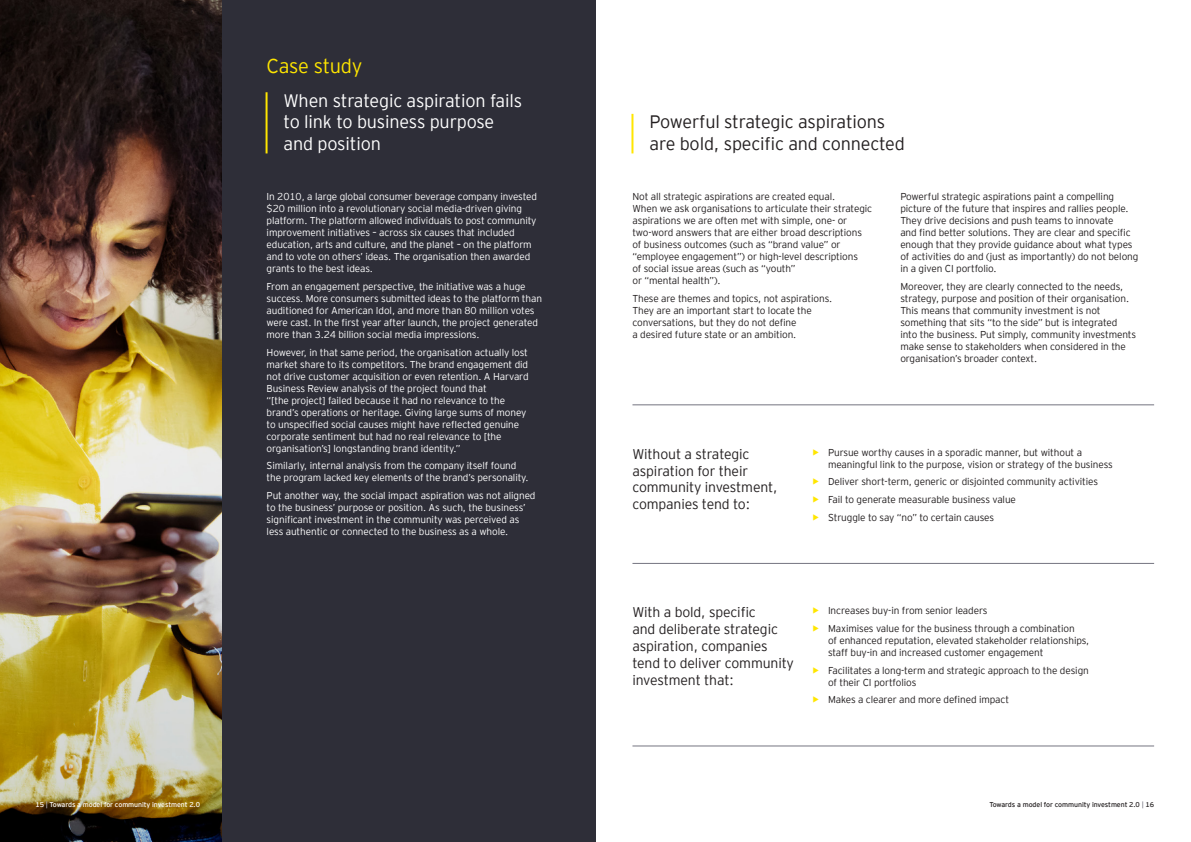
<style>
.page{position:relative;width:1191px;height:842px;background:#fff}
.page>*{position:absolute;margin:0;border:0;box-sizing:border-box;transform-origin:0 0}
._20pt_copy{font:300 20px "EY Interstate";letter-spacing:-.02em;color:#ffe600}
.SH1{font:300 18px/21.6px "EY Interstate";letter-spacing:-.01em;color:#fff}
.SH1-2{font:300 18px/21.6px "EY Interstate";letter-spacing:-.01em;color:#231f20}
.SH2{font:300 14px/16.8px "EY Interstate";letter-spacing:-.01em;color:#231f20}
.Body{font:300 10px/12px "EY Interstate";letter-spacing:-.01em;color:#fff}
.Body-2{font:300 10px/12px "EY Interstate";letter-spacing:-.01em;color:#231f20}
.Bullet-yellow{font:300 10px/12px "EY Interstate";letter-spacing:-.01em;color:#231f20}
.t1{font:7px "EY Interstate";letter-spacing:-.01em;color:#fff}
.t2{font:7px "EY Interstate";letter-spacing:-.01em;color:#231f20}
.s1{color:#c4c4cd}
.s2{color:#747480}
</style>
<div class="page">
<div style="left:0;top:0;width:595px;height:842px;background:#2e2e38"></div>
<hr style="left:265px;top:92px;width:2px;height:61px;background:#ffe600">
<img style="left:0;top:0;width:221px;height:842px">
<hr style="left:631px;top:114px;width:2px;height:39px;background:#ffe600">
<hr style="left:632px;top:405px;width:522px;height:1px;background:#747480">
<hr style="left:632px;top:563px;width:522px;height:1px;background:#747480">
<hr style="left:632px;top:746px;width:522px;height:1px;background:#747480">
<p class="_20pt_copy" style="left:266px;top:51px;width:97px">Case study</p>
<h2 class="SH1" style="left:283px;top:88px;width:240px">When strategic aspiration fails to link to business purpose and position</h2>
<p class="Body" style="left:267px;top:190px;width:272px">In 2010, a large global consumer beverage company invested $20 million into a revolutionary social media-driven giving platform. The platform allowed individuals to post community improvement initiatives – across six causes that included education, arts and culture, and the planet – on the platform and to vote on others’ ideas. The organisation then awarded grants to the best ideas.</p>
<p class="Body" style="left:267px;top:280px;width:277px">From an engagement perspective, the initiative was a huge success. More consumers submitted ideas to the platform than auditioned for American Idol, and more than 80 million votes were cast. In the first year after launch, the project generated more than 3.24 billion social media impressions.</p>
<p class="Body" style="left:267px;top:346px;width:263px">However, in that same period, the organisation actually lost market share to its competitors. The brand engagement did not drive customer acquisition or even retention. A Harvard Business Review analysis of the project found that<br>“[the project] failed because it had no relevance to the brand’s operations or heritage. Giving large sums of money to unspecified social causes might have reflected genuine corporate sentiment but had no real relevance to [the organisation’s] longstanding brand identity.”</p>
<p class="Body" style="left:267px;top:459px;width:263px">Similarly, internal analysis from the company itself found the program lacked key elements of the brand’s personality.</p>
<p class="Body" style="left:267px;top:489px;width:270px">Put another way, the social impact aspiration was not aligned to the business’ purpose or position. As such, the business’ significant investment in the community was perceived as less authentic or connected to the business as a whole.</p>
<h2 class="SH1-2" style="left:649px;top:110px;width:257px">Powerful strategic aspirations are bold, specific and connected</h2>
<p class="Body-2" style="left:632px;top:190px;width:241px">Not all strategic aspirations are created equal.<br>When we ask organisations to articulate their strategic aspirations we are often met with simple, one- or two-word answers that are either broad descriptions of business outcomes (such as “brand value” or “employee engagement”) or high-level descriptions<br>of social issue areas (such as “youth”<br>or “mental health”).</p>
<p class="Body-2" style="left:632px;top:292px;width:201px">These are themes and topics, not aspirations.<br>They are an important start to locate the conversations, but they do not define<br>a desired future state or an ambition.</p>
<p class="Body-2" style="left:900px;top:190px;width:239px">Powerful strategic aspirations paint a compelling picture of the future that inspires and rallies people.<br>They drive decisions and push teams to innovate<br>and find better solutions. They are clear and specific enough that they provide guidance about what types of activities do and (just as importantly) do not belong in a given CI portfolio.</p>
<p class="Body-2" style="left:900px;top:280px;width:237px">Moreover, they are clearly connected to the needs, strategy, purpose and position of their organisation.<br>This means that community investment is not something that sits “to the side” but is integrated into the business. Put simply, community investments make sense to stakeholders when considered in the organisation’s broader context.</p>
<h3 class="SH2" style="left:632px;top:445px;width:146px">Without a strategic aspiration for their community investment, companies tend to:</h3>
<p class="Bullet-yellow" style="left:828px;top:445px;width:286px">Pursue worthy causes in a sporadic manner, but without a meaningful link to the purpose, vision or strategy of the business</p>
<p class="Bullet-yellow" style="left:828px;top:475px;width:272px">Deliver short-term, generic or disjointed community activities</p>
<p class="Bullet-yellow" style="left:828px;top:493px;width:189px">Fail to generate measurable business value</p>
<p class="Bullet-yellow" style="left:828px;top:510px;width:168px">Struggle to say “no” to certain causes</p>
<h3 class="SH2" style="left:632px;top:603px;width:163px">With a bold, specific<br>and deliberate strategic aspiration, companies tend to deliver community investment that:</h3>
<p class="Bullet-yellow" style="left:828px;top:604px;width:161px">Increases buy-in from senior leaders</p>
<p class="Bullet-yellow" style="left:828px;top:622px;width:263px">Maximises value for the business through a combination<br>of enhanced reputation, elevated stakeholder relationships, staff buy-in and increased customer engagement</p>
<p class="Bullet-yellow" style="left:828px;top:663px;width:262px">Facilitates a long-term and strategic approach to the design of their CI portfolios</p>
<p class="Bullet-yellow" style="left:828px;top:693px;width:182px">Makes a clearer and more defined impact</p>
<p class="t1" style="left:35px;top:799px;width:166px">15 <span class="s1">|</span> Towards a model for community investment 2.0</p>
<p class="t2" style="left:989px;top:799px;width:166px">Towards a model for community investment 2.0 <span class="s2">|</span> 16</p>
</div>
